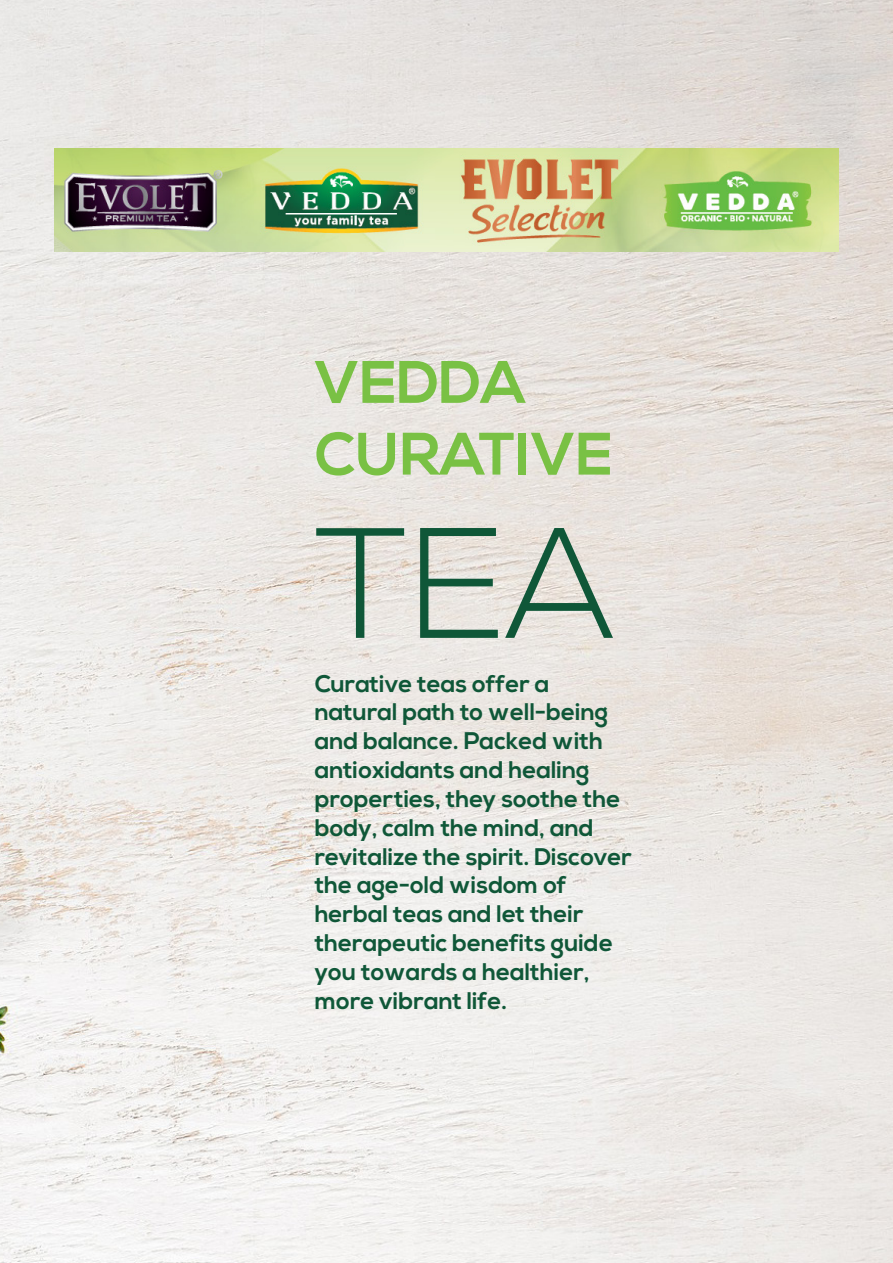
<style>
.page{position:relative;width:893px;height:1263px;background:#fff}
.page>*{position:absolute;margin:0;border:0;box-sizing:border-box;transform-origin:0 0}
.t1{font:300 156.9px "Nexa";color:#0f5738}
.t2{font:700 59.85px "Nexa";color:#79c144}
.t3{font:700 24px/28.8px "Nexa";color:#0f5738}
</style>
<div class="page">
<img style="left:0;top:0;width:893px;height:1263px">
<img style="left:54px;top:149px;width:785px;height:103px">
<p class="t2" style="left:315px;top:348px;width:213px">VEDDA</p>
<p class="t2" style="left:315px;top:419px;width:300px">CURATIVE</p>
<p class="t1" style="left:315px;top:494px;width:302px">TEA</p>
<p class="t3" style="left:315px;top:670px;width:319px">Curative teas offer a natural path to well-being and balance. Packed with antioxidants and healing properties, they soothe the body, calm the mind, and revitalize the spirit. Discover the age-old wisdom of herbal teas and let their therapeutic benefits guide you towards a healthier, more vibrant life.</p>
</div>
